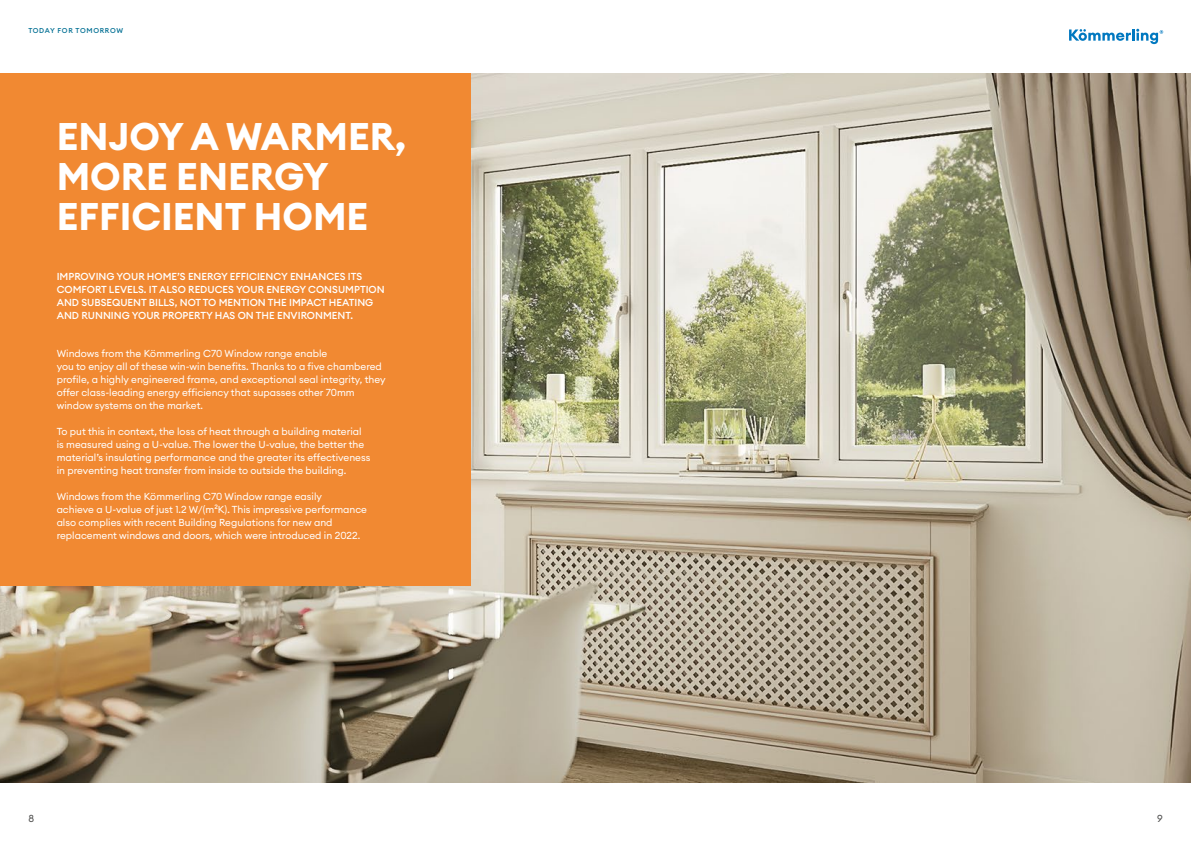
<style>
.page{position:relative;width:1191px;height:842px;background:#fff}
.page>*{position:absolute;margin:0;border:0;box-sizing:border-box;transform-origin:0 0}
.t1{font:700 38px/40px "Euclid Circular A";color:#fff}
.t2{font:10px/13px "Euclid Circular A";color:#fff}
.t3{font:500 10px/13px "Euclid Circular A";color:#fff}
.t4{font:10px "Euclid Circular A";color:#4a4a49}
.t5{font:500 7px "Euclid Circular A";letter-spacing:.095em;color:#037094}
</style>
<div class="page">
<img style="left:0;top:74px;width:1191px;height:709px">
<div style="left:0;top:74px;width:470px;height:512px;background:#f18932"></div>
<svg style="left:1069px;top:29px;width:94px;height:15px"></svg>
<p class="t5" style="left:28px;top:26px;width:96px">TODAY FOR TOMORROW</p>
<h1 class="t1" style="left:57px;top:117px;width:351px">ENJOY A WARMER,<br>MORE ENERGY<br>EFFICIENT HOME</h1>
<p class="t3" style="left:57px;top:270px;width:329px">IMPROVING YOUR HOME’S ENERGY EFFICIENCY ENHANCES ITS COMFORT LEVELS. IT ALSO REDUCES YOUR ENERGY CONSUMPTION AND SUBSEQUENT BILLS, NOT TO MENTION THE IMPACT HEATING AND RUNNING YOUR PROPERTY HAS ON THE ENVIRONMENT.</p>
<p class="t2" style="left:57px;top:346px;width:330px">Windows from the Kömmerling C70 Window range enable<br>you to enjoy all of these win-win benefits. Thanks to a five chambered profile, a highly engineered frame, and exceptional seal integrity, they offer class-leading energy efficiency that supasses other 70mm window systems on the market.</p>
<p class="t2" style="left:57px;top:424px;width:315px">To put this in context, the loss of heat through a building material is measured using a U-value. The lower the U-value, the better the material’s insulating performance and the greater its effectiveness in preventing heat transfer from inside to outside the building.</p>
<p class="t2" style="left:57px;top:489px;width:312px">Windows from the Kömmerling C70 Window range easily<br>achieve a U-value of just 1.2 W/(m²K). This impressive performance also complies with recent Building Regulations for new and replacement windows and doors, which were introduced in 2022.</p>
<p class="t4" style="left:28px;top:812px;width:7px">8</p>
<p class="t4" style="left:1157px;top:812px;width:7px">9</p>
</div>
